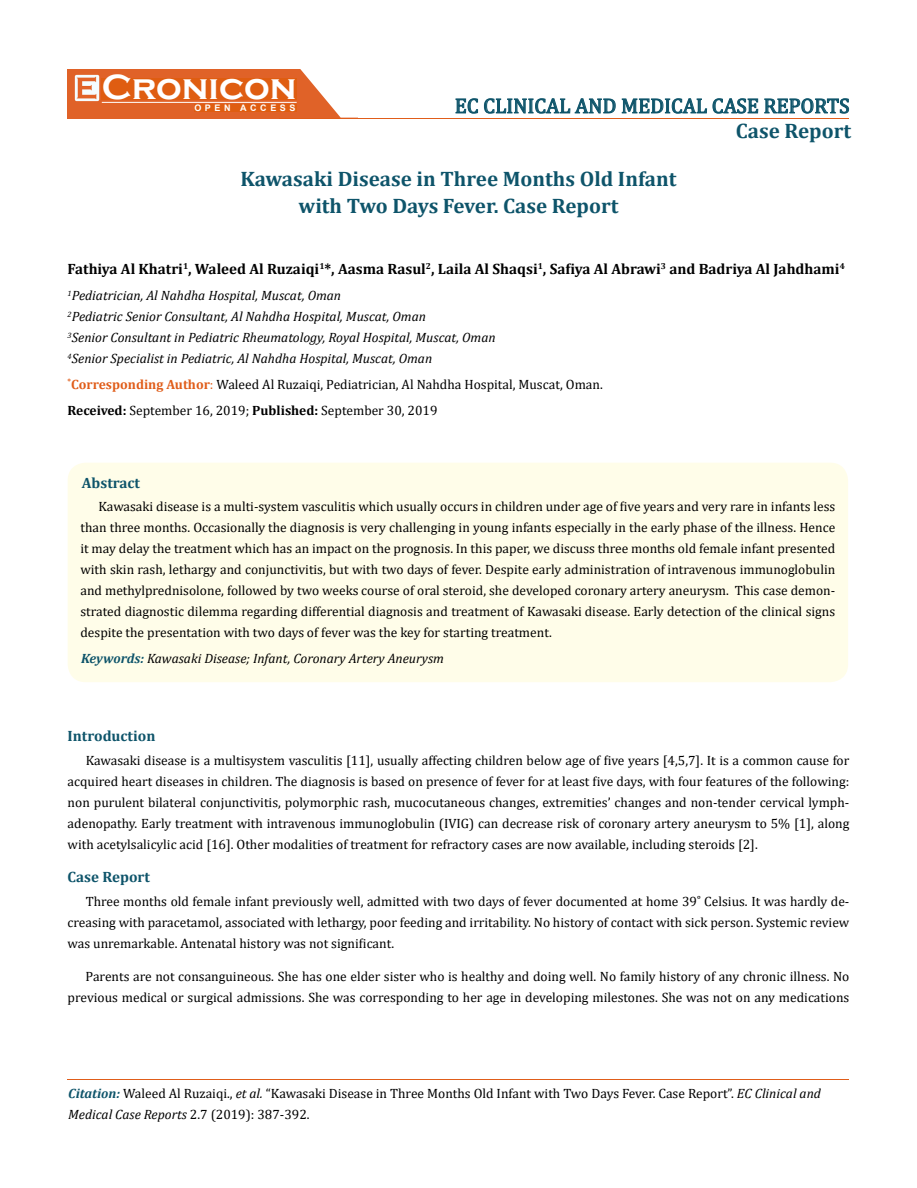
<style>
.page{position:relative;width:917px;height:1188px;background:#fff}
.page>*{position:absolute;margin:0;border:0;box-sizing:border-box;transform-origin:0 0}
.t1{font:700 36px "Copperplate Gothic";color:#fff}
.t2{font:700 21px/27px "Cambria";color:#0e546a;text-align:center}
.t3{font:21px "Cambria";color:#0e546a}
.t4{font:700 15px "Cambria";color:#000}
.t5{font:700 15px "Cambria";color:#0e546a}
.t6{font:13.5px/21px "Cambria";color:#000;text-align:justify}
.t7{font:italic 13.5px/21px "Cambria";color:#000}
.t8{font:700 9px "Arial";letter-spacing:.4em;color:#fff}
.s1{font-weight:700;color:#e05d1a}
.s2{color:#e05d1a}
.s3{font-weight:700}
.s4{font-weight:700;color:#0e546a}
.s5{font-weight:700;font-style:italic;color:#0e546a}
.s6{font-style:italic}
</style>
<div class="page">
<div style="left:67px;top:70px;width:290px;height:49px;background:#e06228"></div>
<svg style="left:300px;top:69px;width:58px;height:49px"></svg>
<img style="left:75px;top:75px;width:24px;height:26px">
<div style="left:102px;top:79px;width:195px;height:21px;background:#df5d11"></div>
<div style="left:194px;top:105px;width:103px;height:7px;background:#df5d11"></div>
<svg style="left:455px;top:98px;width:23px;height:16px"></svg>
<svg style="left:484px;top:98px;width:274px;height:16px"></svg>
<svg style="left:764px;top:98px;width:85px;height:16px"></svg>
<hr style="left:102px;top:102px;width:194px;height:1px;background:#fff">
<hr style="left:279px;top:118px;width:569px;height:1px;background:#e05d1a">
<div style="left:68px;top:463px;width:780px;height:219px;background:#fffde9;border-radius:18px"></div>
<hr style="left:67px;top:1080px;width:782px;height:1px;background:#e05d1a">
<h1 class="t1" style="left:102px;top:68px;width:196px">Cronicon</h1>
<p class="t8" style="left:194px;top:102px;width:103px">OPEN ACCESS</p>
<h2 class="t3" style="left:455px;top:93px;width:396px">EC CLINICAL AND MEDICAL CASE REPORTS</h2>
<h2 class="t2" style="left:735px;top:116px;width:117px">Case Report</h2>
<h2 class="t2" style="left:240px;top:165px;width:437px">Kawasaki Disease in Three Months Old Infant with Two Days Fever. Case Report</h2>
<p class="t4" style="left:68px;top:258px;width:778px">Fathiya Al Khatri<sup>1</sup>, Waleed Al Ruzaiqi<sup>1</sup>*, Aasma Rasul<sup>2</sup>, Laila Al Shaqsi<sup>1</sup>, Safiya Al Abrawi<sup>3</sup> and Badriya Al Jahdhami<sup>4</sup></p>
<p class="t7" style="left:68px;top:284px;width:429px"><sup>1</sup>Pediatrician, Al Nahdha Hospital, Muscat, Oman<br><sup>2</sup>Pediatric Senior Consultant, Al Nahdha Hospital, Muscat, Oman<br><sup>3</sup>Senior Consultant in Pediatric Rheumatology, Royal Hospital, Muscat, Oman <sup>4</sup>Senior Specialist in Pediatric, Al Nahdha Hospital, Muscat, Oman</p>
<p class="t6" style="left:67px;top:370px;width:537px;line-height:26.8px"><sup>*</sup><span class="s1">Corresponding Author</span><span class="s2">:</span> Waleed Al Ruzaiqi, Pediatrician, Al Nahdha Hospital, Muscat, Oman.<br><span class="s3">Received:</span> September 16, 2019; <span class="s3">Published:</span> September 30, 2019</p>
<p class="t5" style="left:82px;top:472px;width:60px">Abstract</p>
<p class="t6" style="left:80px;top:495px;width:756px;text-indent:18px">Kawasaki disease is a multi-system vasculitis which usually occurs in children under age of five years and very rare in infants less than three months. Occasionally the diagnosis is very challenging in young infants especially in the early phase of the illness. Hence it may delay the treatment which has an impact on the prognosis. In this paper, we discuss three months old female infant presented with skin rash, lethargy and conjunctivitis, but with two days of fever. Despite early administration of intravenous immunoglobulin and methylprednisolone, followed by two weeks course of oral steroid, she developed coronary artery aneurysm. This case demon&shy;strated diagnostic dilemma regarding differential diagnosis and treatment of Kawasaki disease. Early detection of the clinical signs despite the presentation with two days of fever was the key for starting treatment.</p>
<p class="t7" style="left:81px;top:648px;width:364px"><span class="s4">Keywords:</span> Kawasaki Disease; Infant, Coronary Artery Aneurysm</p>
<p class="t5" style="left:68px;top:726px;width:89px">Introduction</p>
<p class="t6" style="left:68px;top:750px;width:783px;text-indent:18px">Kawasaki disease is a multisystem vasculitis [11], usually affecting children below age of five years [4,5,7]. It is a common cause for acquired heart diseases in children. The diagnosis is based on presence of fever for at least five days, with four features of the following: non purulent bilateral conjunctivitis, polymorphic rash, mucocutaneous changes, extremities’ changes and non-tender cervical lymph&shy;adenopathy. Early treatment with intravenous immunoglobulin (IVIG) can decrease risk of coronary artery aneurysm to 5% [1], along with acetylsalicylic acid [16]. Other modalities of treatment for refractory cases are now available, including steroids [2].</p>
<p class="t5" style="left:68px;top:867px;width:84px">Case Report</p>
<p class="t6" style="left:68px;top:891px;width:783px;text-indent:18px">Three months old female infant previously well, admitted with two days of fever documented at home 39 ͦCelsius. It was hardly de&shy;creasing with paracetamol, associated with lethargy, poor feeding and irritability. No history of contact with sick person. Systemic review was unremarkable. Antenatal history was not significant.</p>
<p class="t6" style="left:68px;top:966px;width:783px;text-align:right">Parents are not consanguineous. She has one elder sister who is healthy and doing well. No family history of any chronic illness. No previous medical or surgical admissions. She was corresponding to her age in developing milestones. She was not on any medications</p>
<p class="t6" style="left:68px;top:1083px;width:754px"><span class="s5">Citation:</span> Waleed Al Ruzaiqi., <span class="s6">et al.</span> “Kawasaki Disease in Three Months Old Infant with Two Days Fever. Case Report”. <span class="s6">EC Clinical and<br>Medical Case Reports</span> 2.7 (2019): 387-392.</p>
</div>
